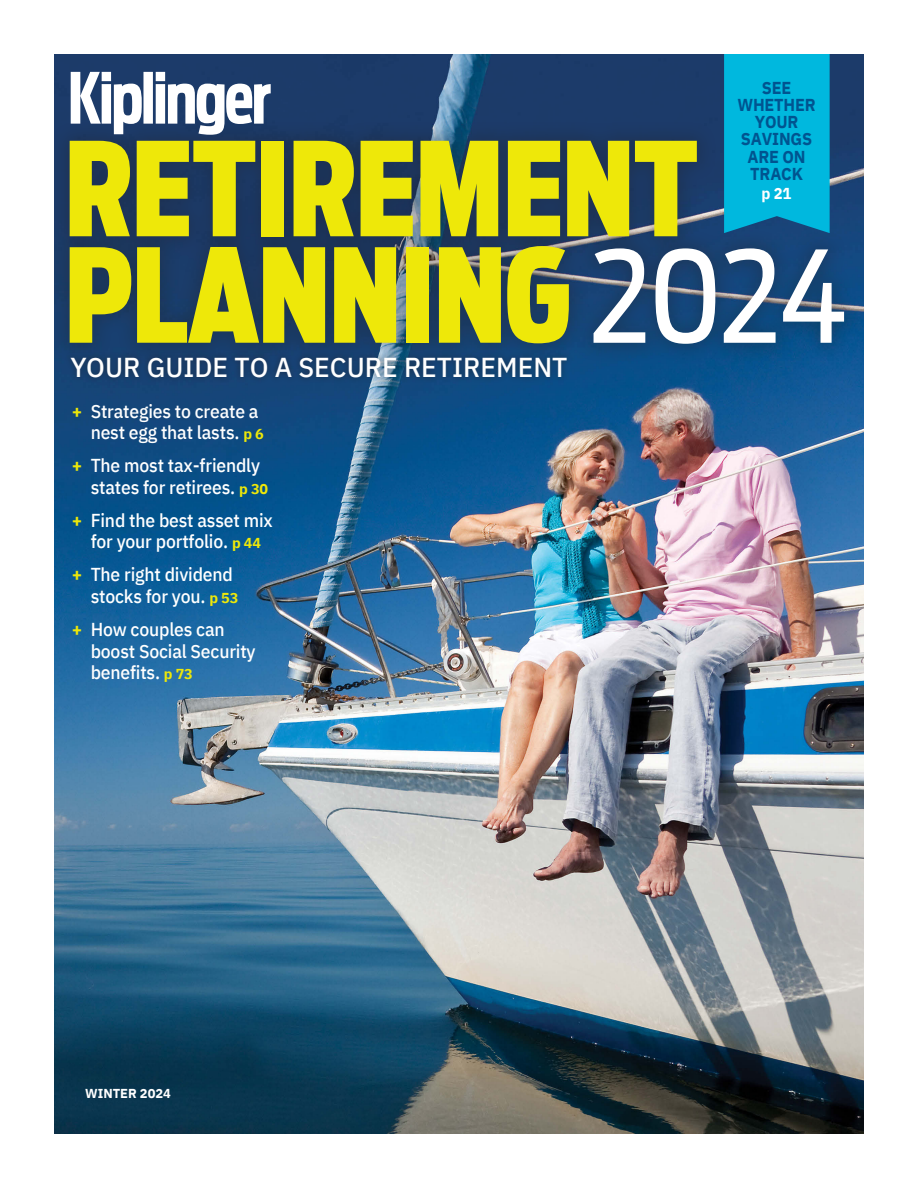
<style>
.page{position:relative;width:918px;height:1188px;background:#fff}
.page>*{position:absolute;margin:0;border:0;box-sizing:border-box;transform-origin:0 0}
.t1{font:900 extra-condensed 128.85px/106.5px "Antenna";letter-spacing:-.01em;color:#eee809}
.t2{font:500 27.3px "IBM Plex Sans";color:#fff}
.t3{font:500 18.75px/21.6px "IBM Plex Sans";letter-spacing:-.01em;color:#fff;text-align:right;scale:.94 1}
.t4{font:700 17.25px/17.2px "IBM Plex Sans";letter-spacing:-.01em;color:#005490;text-align:center;scale:.94 1}
.t5{font:700 15.75px "IBM Plex Sans";color:#fff;scale:.94 1}
.t6{font:700 12.9px "IBM Plex Sans";color:#fff}
.s1{font-family:"Antenna Cond";font-weight:400;font-stretch:normal;font-size:126px;color:#fff}
.s2{font-weight:700;color:#eee809}
.s3{font-weight:700;font-size:14.4px;color:#eee809}
</style>
<div class="page">
<img style="left:54px;top:54px;width:810px;height:1080px">
<div style="left:54px;top:120px;width:810px;height:244px;background:#231f20;opacity:.3"></div>
<svg style="left:71px;top:72px;width:200px;height:63px"></svg>
<div style="left:65px;top:351px;width:508px;height:33px;background:#231f20;opacity:.4"></div>
<div style="left:724px;top:54px;width:106px;height:179px;background:#00b8de"></div>
<p class="t4" style="left:737px;top:77px;width:85px">SEE<br>WHETHER<br>YOUR<br>SAVINGS<br>ARE ON<br>TRACK</p>
<p class="t5" style="left:762px;top:180px;width:33px">p 21</p>
<p class="t1" style="left:65px;top:140px;width:784px">RETIREMENT<br>PLANNING <span class="s1">2024</span></p>
<p class="t2" style="left:71px;top:346px;width:498px">YOUR GUIDE TO A SECURE RETIREMENT</p>
<p class="t3" style="left:72px;top:399px;width:206px"><span class="s2">+</span> Strategies to create a nest egg that lasts. <span class="s3">p 6</span></p>
<p class="t3" style="left:91px;top:453px;width:190px;text-align:left;text-indent:-19px"><span class="s2">+</span> The most tax-friendly states for retirees. <span class="s3">p 30</span></p>
<p class="t3" style="left:72px;top:508px;width:215px;text-align:center"><span class="s2">+</span> Find the best asset mix for your portfolio. <span class="s3">p 44</span></p>
<p class="t3" style="left:72px;top:562px;width:178px"><span class="s2">+</span> The right dividend stocks for you. <span class="s3">p 53</span></p>
<p class="t3" style="left:91px;top:617px;width:177px;text-align:left;text-indent:-19px"><span class="s2">+</span> How couples can boost Social Security benefits. <span class="s3">p 73</span></p>
<p class="t6" style="left:85px;top:1083px;width:87px">WINTER 2024</p>
</div>
